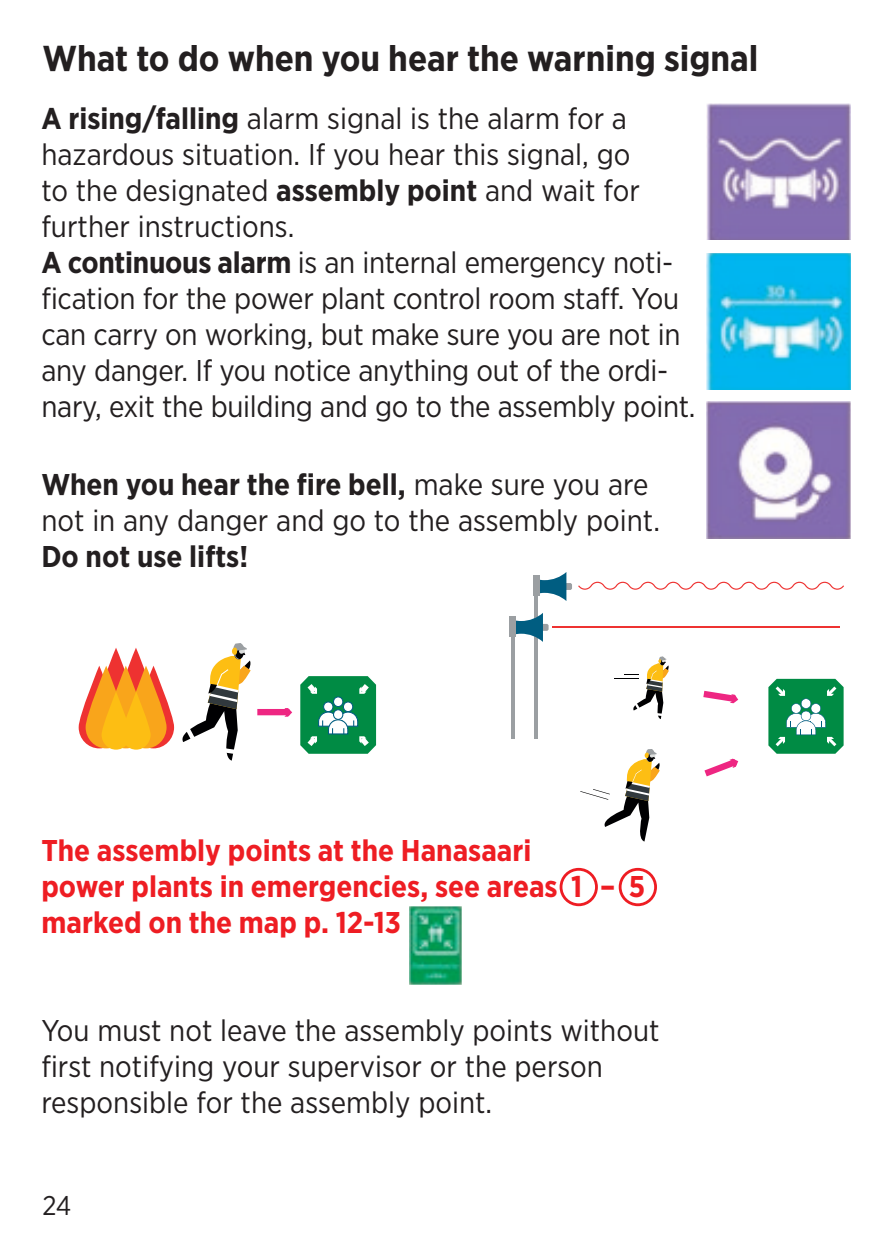
<style>
.page{position:relative;width:893px;height:1259px;background:#fff}
.page>*{position:absolute;margin:0;border:0;box-sizing:border-box;transform-origin:0 0}
.t1{font:700 36px "Gotham Narrow";color:#231f20}
.t2{font:30px/36px "Gotham Narrow";color:#231f20}
.t3{font:700 30px/36px "Gotham Narrow";color:#ee1d23}
.t4{font:700 30px "Gotham Narrow";color:#231f20}
.t5{font:27px "Gotham Narrow";color:#231f20}
.s1{font-weight:700}
</style>
<div class="page">
<img style="left:707px;top:402px;width:143px;height:136px">
<img style="left:707px;top:253px;width:143px;height:137px">
<img style="left:707px;top:104px;width:143px;height:136px">
<div style="left:257px;top:709px;width:32px;height:6px;background:#ee2682"></div>
<svg style="left:284px;top:708px;width:8px;height:8px"></svg>
<svg style="left:300px;top:676px;width:76px;height:78px;background:#309e6a"></svg>
<svg style="left:91px;top:647px;width:50px;height:101px"></svg>
<svg style="left:79px;top:665px;width:41px;height:83px"></svg>
<svg style="left:111px;top:647px;width:50px;height:101px"></svg>
<svg style="left:86px;top:665px;width:41px;height:83px"></svg>
<svg style="left:105px;top:665px;width:41px;height:83px"></svg>
<svg style="left:102px;top:691px;width:28px;height:58px"></svg>
<svg style="left:133px;top:665px;width:41px;height:83px"></svg>
<svg style="left:125px;top:665px;width:42px;height:83px;background:#f68d3a"></svg>
<svg style="left:122px;top:691px;width:29px;height:58px;background:#fbb615"></svg>
<svg style="left:182px;top:643px;width:69px;height:117px"></svg>
<div style="left:232px;top:647px;width:5px;height:8px;background:#fdbe13;border-radius:50%"></div>
<svg style="left:578px;top:582px;width:266px;height:8px"></svg>
<svg style="left:539px;top:572px;width:33px;height:29px"></svg>
<div style="left:533px;top:575px;width:6px;height:21px;background:#9b9fa2"></div>
<hr style="left:534px;top:586px;width:4px;height:152px;background:#9b9fa2">
<hr style="left:512px;top:629px;width:3px;height:109px;background:#9b9fa2">
<svg style="left:768px;top:679px;width:76px;height:75px"></svg>
<svg style="left:580px;top:749px;width:80px;height:92px"></svg>
<svg style="left:614px;top:656px;width:55px;height:63px"></svg>
<svg style="left:703px;top:690px;width:36px;height:14px"></svg>
<svg style="left:704px;top:758px;width:35px;height:19px"></svg>
<svg style="left:516px;top:613px;width:33px;height:29px"></svg>
<div style="left:509px;top:616px;width:7px;height:21px;background:#9b9fa2"></div>
<hr style="left:552px;top:626px;width:287px;height:2px;background:#ee3231">
<div style="left:560px;top:868px;width:38px;height:38px;border:3px solid #ee1d23;border-radius:50%"></div>
<div style="left:619px;top:868px;width:38px;height:38px;border:3px solid #ee1d23;border-radius:50%"></div>
<img style="left:410px;top:906px;width:51px;height:78px">
<p class="t1" style="left:43px;top:36px;width:717px">What to do when you hear the warning signal</p>
<p class="t2" style="left:41px;top:100px;width:656px"><span class="s1">A rising/falling</span> alarm signal is the alarm for a hazardous situation. If you hear this signal, go<br>to the designated <span class="s1">assembly point</span> and wait for further instructions.<br><span class="s1">A continuous alarm</span> is an internal emergency noti&shy;fication for the power plant control room staff. You can carry on working, but make sure you are not in any danger. If you notice anything out of the ordi&shy;nary, exit the building and go to the assembly point.</p>
<p class="t2" style="left:41px;top:466px;width:620px"><span class="s1">When you hear the fire bell,</span> make sure you are not in any danger and go to the assembly point.</p>
<p class="t4" style="left:41px;top:537px;width:208px">Do not use lifts!</p>
<p class="t3" style="left:41px;top:832px;width:605px">The assembly points at the Hanasaari<br>power plants in emergencies, see areas 1 – 5 marked on the map p. 12-13</p>
<p class="t2" style="left:41px;top:1012px;width:620px">You must not leave the assembly points without first notifying your supervisor or the person responsible for the assembly point.</p>
<p class="t5" style="left:43px;top:1188px;width:30px">24</p>
</div>
